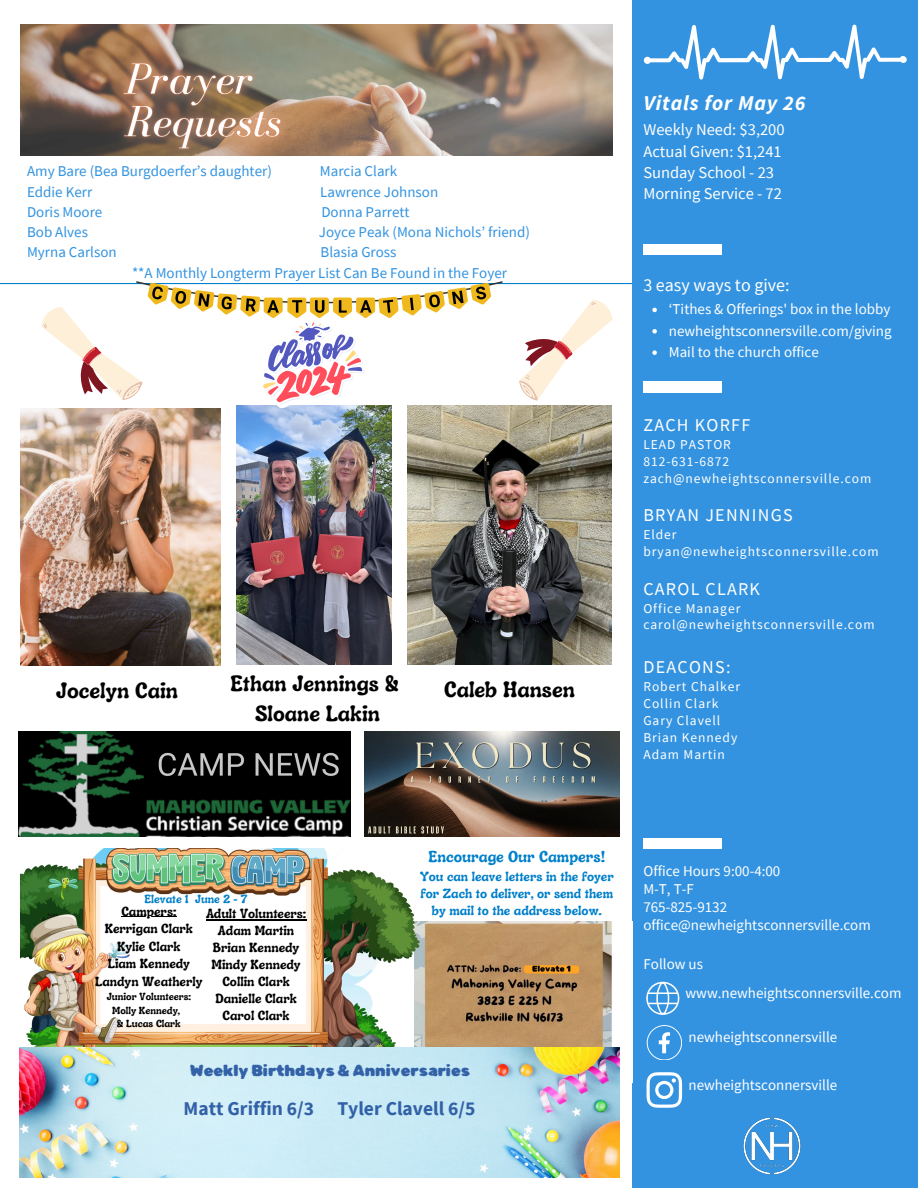
<style>
.page{position:relative;width:918px;height:1188px;background:#fff}
.page>*{position:absolute;margin:0;border:0;box-sizing:border-box;transform-origin:0 0}
.t1{font:700 22.5px/29.2px "Luckybones";color:#000;text-align:center}
.t2{font:italic 700 21px "Source Sans Pro";letter-spacing:.04em;color:#fff}
.t3{font:700 19.5px "Source Sans Pro";color:#3361a7}
.t4{font:18px "Source Sans Pro";letter-spacing:.07em;color:#fff}
.t5{font:18px "Source Sans Pro";color:#fff}
.t6{font:16.5px/21.3px "Source Sans Pro";color:#fff}
.t7{font:700 16.05px "Luckybones";color:#0180cb}
.t8{font:15.75px "Rubik Bubbles";color:#3361a7}
.t9{font:15px/18px "Source Sans Pro";color:#fff}
.t10{font:15px/20.2px "Source Sans Pro";color:#3293e0}
.t11{font:13.5px/16.8px "Source Sans Pro";letter-spacing:.07em;color:#fff}
.t12{font:700 13.5px/16.8px "Luckybones";color:#000;text-align:center}
.t13{font:700 13.5px/16.8px "Luckybones";color:#0180cb;text-align:center}
.t14{font:700 12px "Luckybones";color:#0180cb}
.t15{font:700 10.5px "Luckybones";color:#000}
.s1{color:#fff}
</style>
<div class="page">
<hr style="left:0;top:283px;width:647px;height:1px;background:#0180cb">
<div style="left:632px;top:0;width:286px;height:1188px;background:#3493e0"></div>
<div style="left:643px;top:245px;width:79px;height:10px;background:#fff"></div>
<svg style="left:643px;top:25px;width:264px;height:55px"></svg>
<div style="left:643px;top:382px;width:79px;height:10px;background:#fff"></div>
<div style="left:643px;top:839px;width:79px;height:10px;background:#fff"></div>
<svg style="left:647px;top:1025px;width:35px;height:35px"></svg>
<svg style="left:647px;top:1072px;width:35px;height:36px"></svg>
<svg style="left:646px;top:982px;width:33px;height:33px"></svg>
<img style="left:743px;top:1118px;width:58px;height:57px">
<img style="left:19px;top:731px;width:332px;height:106px">
<img style="left:365px;top:731px;width:255px;height:106px">
<img style="left:414px;top:922px;width:219px;height:161px">
<img style="left:20px;top:1048px;width:599px;height:129px">
<img style="left:20px;top:848px;width:401px;height:198px">
<img style="left:20px;top:409px;width:201px;height:256px">
<img style="left:237px;top:412px;width:154px;height:253px">
<img style="left:407px;top:405px;width:204px;height:260px">
<svg style="left:41px;top:281px;width:462px;height:131px"></svg>
<svg style="left:519px;top:299px;width:93px;height:102px"></svg>
<img style="left:20px;top:25px;width:592px;height:130px">
<img style="left:63px;top:24px;width:278px;height:132px">
<svg style="left:652px;top:308px;width:5px;height:4px"></svg>
<svg style="left:652px;top:329px;width:5px;height:5px"></svg>
<svg style="left:652px;top:350px;width:5px;height:5px"></svg>
<hr style="left:121px;top:916px;width:55px;height:1px;background:#000">
<hr style="left:206px;top:920px;width:100px;height:1px;background:#000">
<h5 class="t10" style="left:27px;top:161px;width:246px">Amy Bare (Bea Burgdoerfer’s daughter)</h5>
<h5 class="t10" style="left:320px;top:161px;width:79px">Marcia Clark</h5>
<h5 class="t10" style="left:27px;top:181px;width:67px">Eddie Kerr</h5>
<h5 class="t10" style="left:320px;top:181px;width:120px">Lawrence Johnson</h5>
<h5 class="t10" style="left:27px;top:202px;width:77px">Doris Moore</h5>
<h5 class="t10" style="left:321px;top:202px;width:90px">Donna Parrett</h5>
<h5 class="t10" style="left:27px;top:222px;width:62px">Bob Alves</h5>
<h5 class="t10" style="left:319px;top:222px;width:212px">Joyce Peak (Mona Nichols’ friend)</h5>
<h5 class="t10" style="left:27px;top:242px;width:91px">Myrna Carlson</h5>
<h5 class="t10" style="left:132px;top:242px;width:377px;text-indent:189px">Blasia Gross<br>**A Monthly Longterm Prayer List Can Be Found in the Foyer</h5>
<p class="t1" style="left:56px;top:675px;width:131px">Jocelyn Cain<span class="s1">t</span></p>
<p class="t1" style="left:231px;top:668px;width:170px">Ethan Jennings &amp;<br>Sloane Lakin</p>
<p class="t1" style="left:444px;top:674px;width:132px">Caleb Hansen</p>
<h5 class="t2" style="left:643px;top:89px;width:164px">Vitals for May 26</h5>
<p class="t6" style="left:643px;top:119px;width:143px">Weekly Need: $3,200<br>Actual Given: $1,241<br>Sunday School - 23<br>Morning Service - 72</p>
<p class="t5" style="left:643px;top:273px;width:148px">3 easy ways to give:</p>
<p class="t9" style="left:669px;top:300px;width:223px">‘Tithes &amp; Offerings' box in the lobby</p>
<p class="t9" style="left:669px;top:321px;width:224px">newheightsconnersville.com/giving</p>
<p class="t9" style="left:669px;top:343px;width:152px">Mail to the church office</p>
<p class="t4" style="left:643px;top:414px;width:108px">ZACH KORFF</p>
<p class="t11" style="left:643px;top:436px;width:229px">LEAD PASTOR<br>812-631-6872 zach@newheightsconnersville.com</p>
<p class="t4" style="left:643px;top:504px;width:151px">BRYAN JENNINGS</p>
<p class="t11" style="left:643px;top:526px;width:237px">Elder bryan@newheightsconnersville.com</p>
<p class="t4" style="left:643px;top:577px;width:118px">CAROL CLARK</p>
<p class="t11" style="left:643px;top:599px;width:233px">Office Manager carol@newheightsconnersville.com</p>
<p class="t4" style="left:643px;top:656px;width:89px">DEACONS:</p>
<p class="t11" style="left:643px;top:678px;width:98px">Robert Chalker<br>Collin Clark<br>Gary Clavell<br>Brian Kennedy<br>Adam Martin</p>
<p class="t14" style="left:145px;top:891px;width:104px">Elevate 1 June 2 - 7</p>
<p class="t12" style="left:121px;top:902px;width:57px">Campers:</p>
<p class="t12" style="left:105px;top:920px;width:90px">Kerrigan Clark</p>
<h2 class="t12" style="left:117px;top:937px;width:65px">Kylie Clark</h2>
<h2 class="t12" style="left:108px;top:955px;width:84px">Liam Kennedy</h2>
<h2 class="t12" style="left:95px;top:972px;width:109px">Landyn Weatherly</h2>
<p class="t15" style="left:107px;top:990px;width:86px">Junior Volunteers:</p>
<p class="t15" style="left:112px;top:1003px;width:70px">Molly Kennedy,</p>
<p class="t15" style="left:117px;top:1016px;width:65px">&amp; Lucas Clark</p>
<p class="t12" style="left:206px;top:905px;width:102px">Adult Volunteers:<br>Adam Martin<br>Brian Kennedy<br>Mindy Kennedy<br>Collin Clark<br>Danielle Clark<br>Carol Clark</p>
<p class="t7" style="left:429px;top:846px;width:178px">Encourage Our Campers!</p>
<p class="t13" style="left:420px;top:868px;width:195px">You can leave letters in the foyer for Zach to deliver, or send them by mail to the address below.</p>
<p class="t8" style="left:190px;top:1062px;width:281px">Weekly Birthdays &amp; Anniversaries</p>
<p class="t3" style="left:184px;top:1096px;width:293px">Matt Griffin 6/3 Tyler Clavell 6/5</p>
<p class="t9" style="left:643px;top:862px;width:229px">Office Hours 9:00-4:00<br>M-T, T-F<br>765-825-9132 office@newheightsconnersville.com</p>
<p class="t9" style="left:643px;top:955px;width:61px">Follow us</p>
<h2 class="t9" style="left:685px;top:984px;width:217px">www.newheightsconnersville.com</h2>
<h5 class="t9" style="left:688px;top:1028px;width:150px">newheightsconnersville</h5>
<p class="t9" style="left:688px;top:1076px;width:150px">newheightsconnersville</p>
</div>
